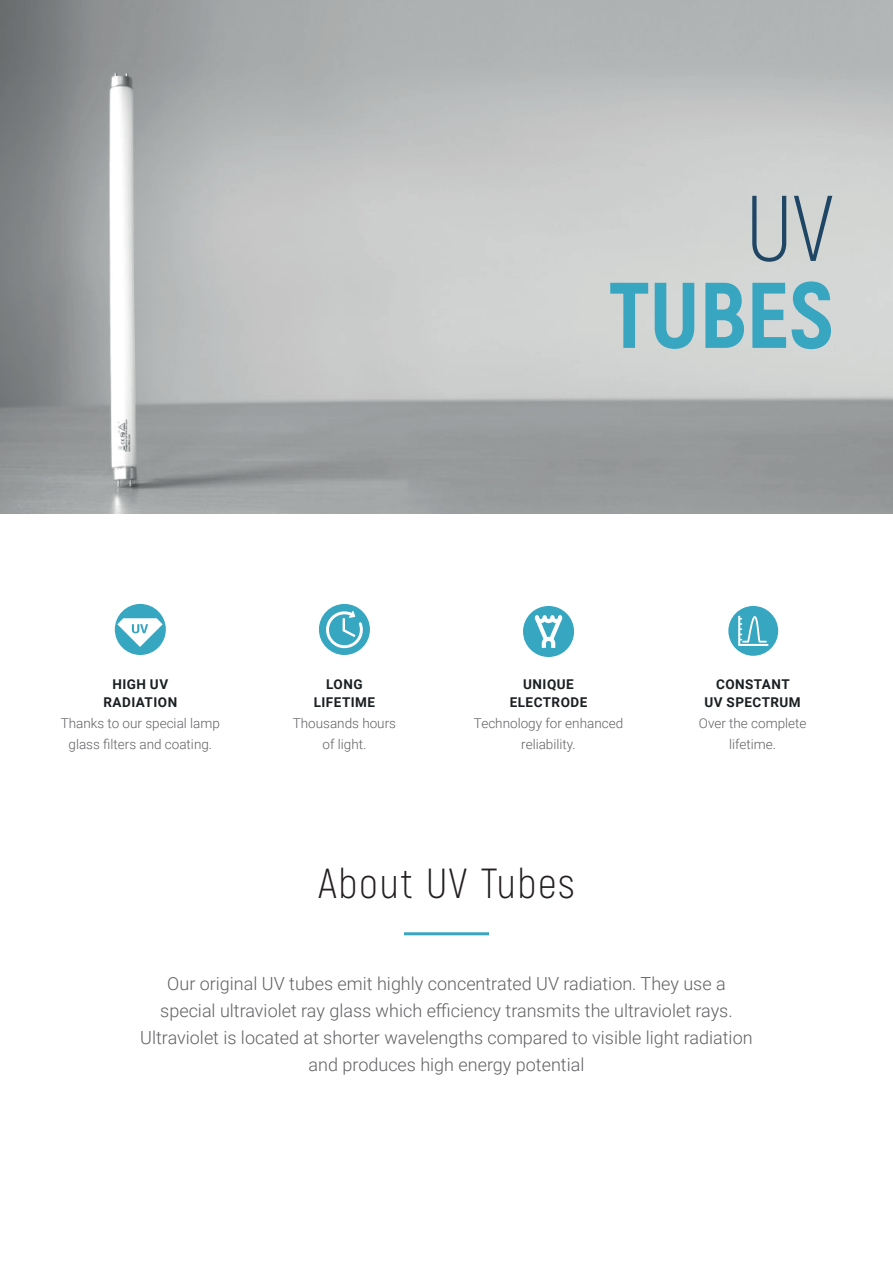
<style>
.page{position:relative;width:893px;height:1263px;background:#fff}
.page>*{position:absolute;margin:0;border:0;box-sizing:border-box;transform-origin:0 0}
.t1{font:800 93px "Akrobat";color:#38a5c1}
.t2{font:300 93px "Akrobat";color:#1f4664}
.t3{font:300 42px "Akrobat";letter-spacing:.04em;color:#231f20}
.t4{font:300 18px/27px "Roboto";color:#616164;text-align:center}
.t5{font:300 13.5px/21px "Roboto";color:#616164;text-align:center}
.t6{font:700 13.5px/18px "Roboto";letter-spacing:.035em;color:#1a1f21;text-align:center}
</style>
<div class="page">
<img style="left:0;top:0;width:893px;height:514px">
<div style="left:321px;top:606px;width:47px;height:47px;background:#36a6c1;border-radius:50%"></div>
<div style="left:319px;top:604px;width:51px;height:51px;border:4px solid #36a6c1;border-radius:50%"></div>
<svg style="left:325px;top:611px;width:38px;height:38px"></svg>
<div style="left:117px;top:606px;width:47px;height:47px;background:#36a6c1;border-radius:50%"></div>
<div style="left:115px;top:604px;width:51px;height:51px;border:4px solid #36a6c1;border-radius:50%"></div>
<svg style="left:117px;top:618px;width:46px;height:29px"></svg>
<hr style="left:404px;top:932px;width:85px;height:3px;background:#38a5c1">
<div style="left:525px;top:608px;width:47px;height:47px;background:#36a6c1;border-radius:50%"></div>
<div style="left:523px;top:606px;width:51px;height:51px;border:4px solid #36a6c1;border-radius:50%"></div>
<svg style="left:535px;top:615px;width:27px;height:33px"></svg>
<div style="left:731px;top:608px;width:45px;height:45px;background:#36a6c1;border-radius:50%"></div>
<div style="left:728px;top:606px;width:50px;height:50px;border:4px solid #36a6c1;border-radius:50%"></div>
<svg style="left:738px;top:616px;width:30px;height:30px"></svg>
<h1 class="t2" style="left:746px;top:174px;width:89px">UV</h1>
<h1 class="t1" style="left:609px;top:256px;width:226px">TUBES</h1>
<p class="t6" style="left:103px;top:675px;width:75px">HIGH UV<br>RADIATION</p>
<p class="t5" style="left:61px;top:712px;width:161px">Thanks to our special lamp glass filters and coating.</p>
<p class="t6" style="left:314px;top:675px;width:63px">LONG<br>LIFETIME</p>
<p class="t5" style="left:293px;top:712px;width:105px">Thousands hours of light.</p>
<p class="t6" style="left:510px;top:675px;width:79px">UNIQUE<br>ELECTRODE</p>
<p class="t5" style="left:474px;top:712px;width:151px">Technology for enhanced reliability.</p>
<h2 class="t3" style="left:318px;top:859px;width:258px">About UV Tubes</h2>
<p class="t6" style="left:704px;top:675px;width:98px">CONSTANT<br>UV SPECTRUM</p>
<p class="t5" style="left:699px;top:712px;width:109px">Over the complete lifetime.</p>
<p class="t4" style="left:140px;top:969px;width:614px">Our original UV tubes emit highly concentrated UV radiation. They use a special ultraviolet ray glass which efficiency transmits the ultraviolet rays.<br>Ultraviolet is located at shorter wavelengths compared to visible light radiation and produces high energy potential</p>
</div>
